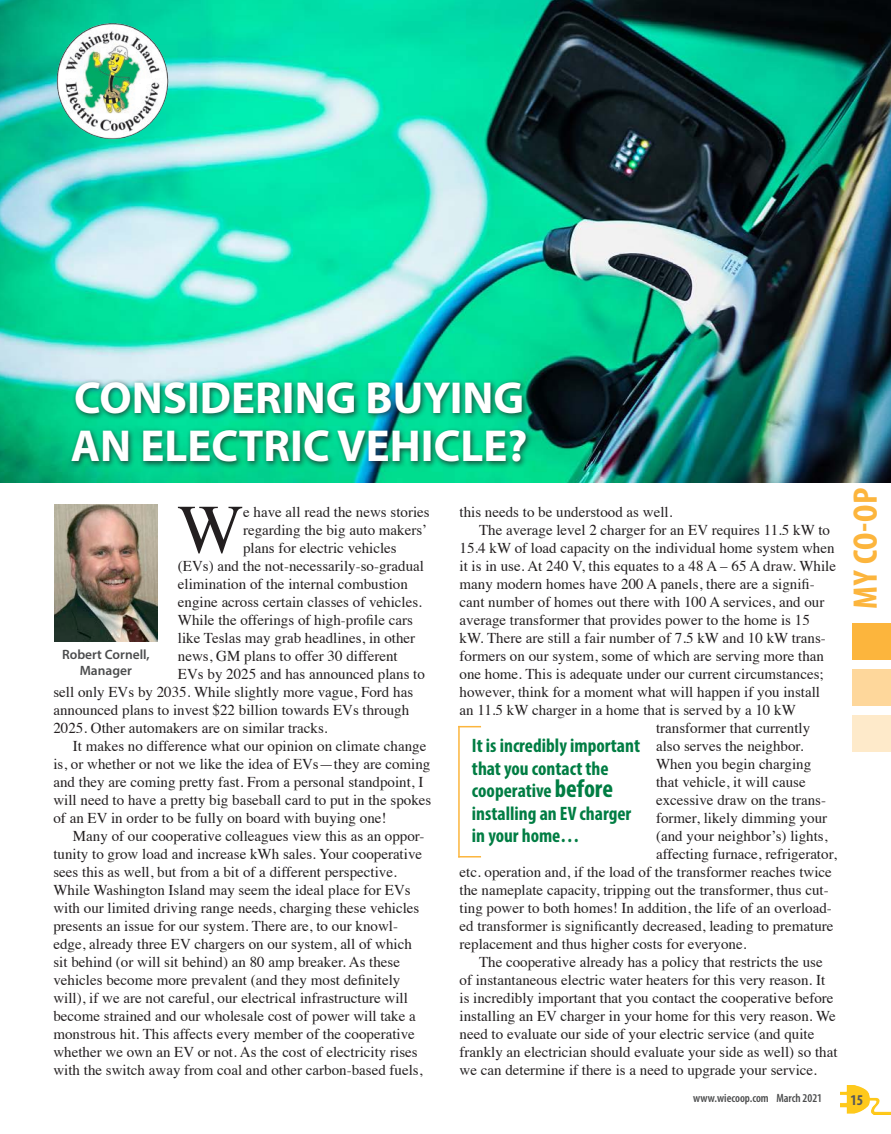
<style>
.page{position:relative;width:891px;height:1134px;background:#fff}
.page>*{position:absolute;margin:0;border:0;box-sizing:border-box;transform-origin:0 0}
.subheads{font:69.45px "Times";color:#231f20}
.subheads-2{font:700 45px/48px "Myriad Pro";color:#fff}
.t1{font:700 condensed 34.2px "Myriad Pro";color:#fcb53d;scale:1.05 1}
.subheads-3{font:700 condensed 19.5px/22.5px "Myriad Pro";color:#007d43}
.subheads-4{font:15px/18px "Times";color:#231f20}
.t2{font:700 condensed 15px "Myriad Pro";color:#57585a}
.subheads-5{font:600 13.5px "Myriad Pro";color:#4b4c4d}
.t3{font:600 condensed 12px "Myriad Pro";color:#4b4c4d}
.s1{font-size:25.5px}
</style>
<div class="page">
<img style="left:0;top:0;width:891px;height:483px">
<div style="left:853px;top:623px;width:38px;height:37px;background:#fcb53d"></div>
<div style="left:853px;top:669px;width:38px;height:37px;background:#fed79b"></div>
<div style="left:853px;top:715px;width:38px;height:37px;background:#feeaca"></div>
<img style="left:840px;top:1085px;width:51px;height:30px">
<img style="left:54px;top:504px;width:104px;height:137px">
<img style="left:54px;top:21px;width:119px;height:119px">
<hr style="left:458px;top:726px;width:2px;height:132px;background:#fcb53d">
<svg style="left:460px;top:726px;width:21px;height:1px"></svg>
<hr style="left:458px;top:856px;width:23px;height:2px;background:#fcb53d">
<div style="left:68px;top:379px;width:465px;height:90px;background:#231f20;opacity:.75"></div>
<p class="subheads-2" style="left:71px;top:372px;width:458px">CONSIDERING BUYING<br>AN ELECTRIC VEHICLE?</p>
<p class="subheads" style="left:178px;top:464px;width:67px">W</p>
<p class="subheads-4" style="left:243px;top:501px;width:188px">e have all read the news stories regarding the big auto makers’</p>
<p class="subheads-4" style="left:243px;top:537px;width:155px">plans for electric vehicles</p>
<p class="subheads-4" style="left:178px;top:555px;width:248px">(EVs) and the not-necessarily-so-gradual</p>
<p class="subheads-4" style="left:178px;top:573px;width:231px">elimination of the internal combustion</p>
<p class="subheads-4" style="left:178px;top:591px;width:246px">engine across certain classes of vehicles.</p>
<p class="subheads-4" style="left:178px;top:609px;width:237px">While the offerings of high-profile cars</p>
<p class="subheads-4" style="left:178px;top:627px;width:239px">like Teslas may grab headlines, in other</p>
<p class="subheads-4" style="left:178px;top:645px;width:221px">news, GM plans to offer 30 different</p>
<p class="subheads-4" style="left:178px;top:663px;width:249px">EVs by 2025 and has announced plans to</p>
<p class="subheads-4" style="left:53px;top:681px;width:361px">sell only EVs by 2035. While slightly more vague, Ford has</p>
<p class="subheads-4" style="left:53px;top:699px;width:357px">announced plans to invest $22 billion towards EVs through</p>
<p class="subheads-4" style="left:53px;top:717px;width:276px">2025. Other automakers are on similar tracks.</p>
<p class="subheads-4" style="left:53px;top:735px;width:379px;text-indent:20px">It makes no difference what our opinion on climate change is, or whether or not we like the idea of EVs—they are coming and they are coming pretty fast. From a personal standpoint, I will need to have a pretty big baseball card to put in the spokes of an EV in order to be fully on board with buying one!</p>
<p class="subheads-4" style="left:53px;top:825px;width:373px;text-indent:19px">Many of our cooperative colleagues view this as an oppor&shy;tunity to grow load and increase kWh sales. Your cooperative sees this as well, but from a bit of a different perspective.<br>While Washington Island may seem the ideal place for EVs with our limited driving range needs, charging these vehicles presents an issue for our system. There are, to our knowl&shy;edge, already three EV chargers on our system, all of which sit behind (or will sit behind) an 80 amp breaker. As these vehicles become more prevalent (and they most definitely will), if we are not careful, our electrical infrastructure will become strained and our wholesale cost of power will take a monstrous hit. This affects every member of the cooperative whether we own an EV or not. As the cost of electricity rises with the switch away from coal and other carbon-based fuels,</p>
<p class="subheads-5" style="left:62px;top:646px;width:89px">Robert Cornell,</p>
<p class="subheads-5" style="left:80px;top:662px;width:54px">Manager</p>
<p class="subheads-4" style="left:460px;top:501px;width:214px">this needs to be understood as well.</p>
<p class="subheads-4" style="left:460px;top:519px;width:378px;text-indent:20px">The average level 2 charger for an EV requires 11.5 kW to 15.4 kW of load capacity on the individual home system when it is in use. At 240 V, this equates to a 48 A – 65 A draw. While many modern homes have 200 A panels, there are a signifi&shy;cant number of homes out there with 100 A services, and our average transformer that provides power to the home is 15 kW. There are still a fair number of 7.5 kW and 10 kW trans&shy;formers on our system, some of which are serving more than one home. This is adequate under our current circumstances; however, think for a moment what will happen if you install an 11.5 kW charger in a home that is served by a 10 kW</p>
<p class="subheads-4" style="left:656px;top:717px;width:156px">transformer that currently</p>
<p class="subheads-4" style="left:656px;top:735px;width:149px">also serves the neighbor.</p>
<p class="subheads-4" style="left:656px;top:753px;width:157px">When you begin charging</p>
<p class="subheads-4" style="left:656px;top:771px;width:151px">that vehicle, it will cause</p>
<p class="subheads-4" style="left:656px;top:789px;width:171px">excessive draw on the trans-</p>
<p class="subheads-4" style="left:656px;top:807px;width:173px">former, likely dimming your</p>
<p class="subheads-4" style="left:656px;top:825px;width:173px">(and your neighbor’s) lights,</p>
<p class="subheads-4" style="left:656px;top:843px;width:182px">affecting furnace, refrigerator,</p>
<p class="subheads-4" style="left:460px;top:861px;width:374px">etc. operation and, if the load of the transformer reaches twice</p>
<p class="subheads-4" style="left:460px;top:879px;width:371px">the nameplate capacity, tripping out the transformer, thus cut-</p>
<p class="subheads-4" style="left:460px;top:897px;width:374px">ting power to both homes! In addition, the life of an overload-</p>
<p class="subheads-4" style="left:460px;top:915px;width:376px">ed transformer is significantly decreased, leading to premature</p>
<p class="subheads-4" style="left:460px;top:933px;width:289px">replacement and thus higher costs for everyone.</p>
<p class="subheads-4" style="left:460px;top:951px;width:380px;text-indent:20px">The cooperative already has a policy that restricts the use of instantaneous electric water heaters for this very reason. It is incredibly important that you contact the cooperative before installing an EV charger in your home for this very reason. We need to evaluate our side of your electric service (and quite frankly an electrician should evaluate your side as well) so that we can determine if there is a need to upgrade your service.</p>
<p class="subheads-3" style="left:472px;top:734px;width:170px">It is incredibly important that you contact the cooperative <span class="s1">before </span>installing an EV charger in your home…</p>
<p class="t1" style="left:844px;top:609px;width:117px;rotate:-90deg">MY CO-OP</p>
<p class="t3" style="left:693px;top:1091px;width:131px">www.wiecoop.com March 2021</p>
<p class="t2" style="left:850px;top:1090px;width:14px">15</p>
</div>
